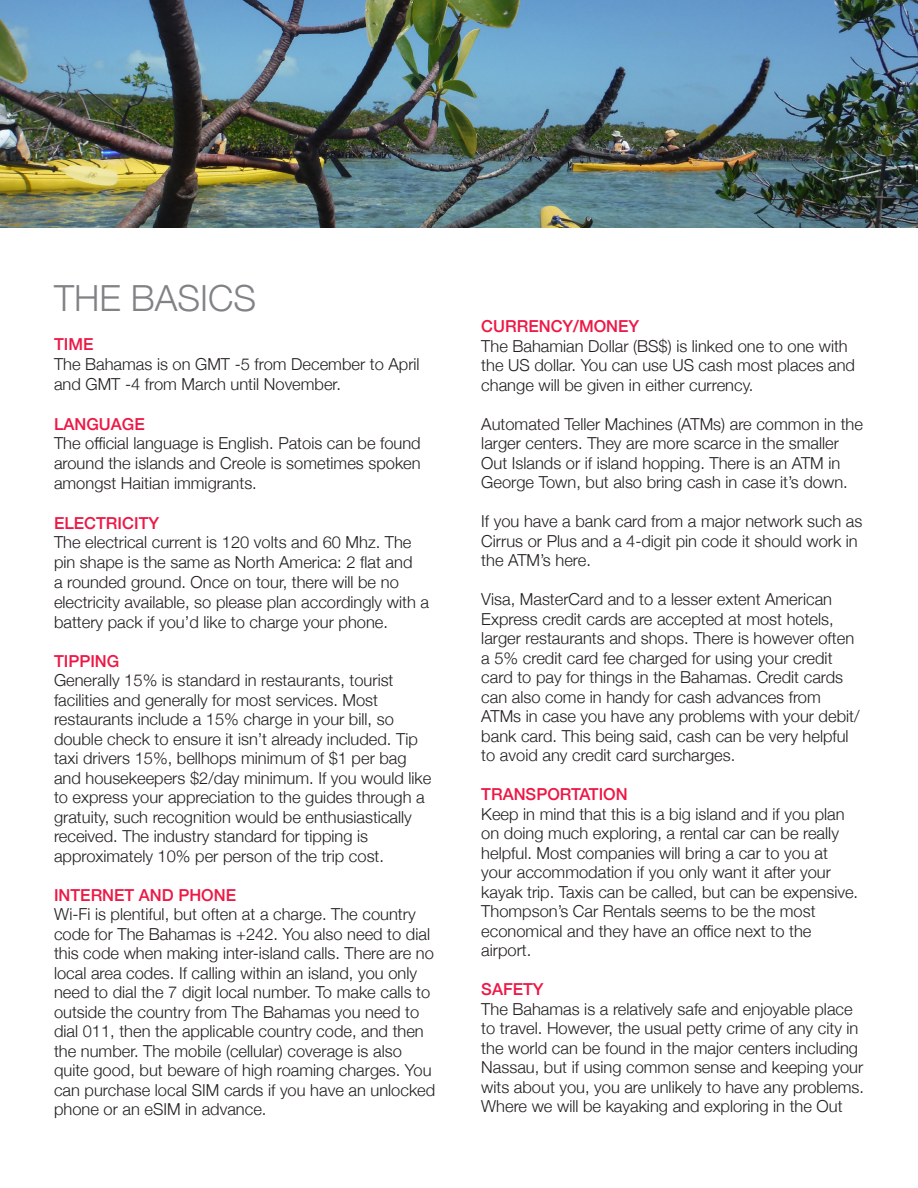
<style>
.page{position:relative;width:918px;height:1188px;background:#fff}
.page>*{position:absolute;margin:0;border:0;box-sizing:border-box;transform-origin:0 0}
.t1{font:300 36px "Helvetica Neue";color:#808285}
.t2{font:300 16.5px/19.5px "Helvetica Neue";color:#231f20}
.t3{font:500 16.5px "Helvetica Neue";color:#ed1845}
</style>
<div class="page">
<img style="left:0;top:0;width:918px;height:227px">
<p class="t1" style="left:54px;top:269px;width:204px">THE BASICS</p>
<p class="t3" style="left:54px;top:331px;width:41px">TIME</p>
<p class="t2" style="left:54px;top:353px;width:367px">The Bahamas is on GMT -5 from December to April and GMT -4 from March until November.</p>
<p class="t3" style="left:54px;top:410px;width:92px">LANGUAGE</p>
<p class="t2" style="left:54px;top:432px;width:368px;text-align:justify">The official language is English. Patois can be found around the islands and Creole is sometimes spoken amongst Haitian immigrants.</p>
<p class="t3" style="left:54px;top:509px;width:107px">ELECTRICITY</p>
<p class="t2" style="left:54px;top:531px;width:377px">The electrical current is 120 volts and 60 Mhz. The pin shape is the same as North America: 2 flat and<br>a rounded ground. Once on tour, there will be no electricity available, so please plan accordingly with a battery pack if you’d like to charge your phone.</p>
<p class="t3" style="left:54px;top:647px;width:67px">TIPPING</p>
<p class="t2" style="left:54px;top:669px;width:379px">Generally 15% is standard in restaurants, tourist facilities and generally for most services. Most restaurants include a 15% charge in your bill, so double check to ensure it isn’t already included. Tip taxi drivers 15%, bellhops minimum of $1 per bag and housekeepers $2/day minimum. If you would like to express your appreciation to the guides through a gratuity, such recognition would be enthusiastically received. The industry standard for tipping is approximately 10% per person of the trip cost.</p>
<p class="t3" style="left:54px;top:881px;width:184px">INTERNET AND PHONE</p>
<p class="t2" style="left:54px;top:903px;width:383px">Wi-Fi is plentiful, but often at a charge. The country code for The Bahamas is +242. You also need to dial this code when making inter-island calls. There are no local area codes. If calling within an island, you only need to dial the 7 digit local number. To make calls to outside the country from The Bahamas you need to dial 011, then the applicable country code, and then the number. The mobile (cellular) coverage is also quite good, but beware of high roaming charges. You can purchase local SIM cards if you have an unlocked phone or an eSIM in advance.</p>
<p class="t3" style="left:481px;top:313px;width:159px">CURRENCY/MONEY</p>
<p class="t2" style="left:481px;top:335px;width:375px">The Bahamian Dollar (BS$) is linked one to one with the US dollar. You can use US cash most places and change will be given in either currency.</p>
<p class="t2" style="left:481px;top:413px;width:383px">Automated Teller Machines (ATMs) are common in the larger centers. They are more scarce in the smaller Out Islands or if island hopping. There is an ATM in George Town, but also bring cash in case it’s down.</p>
<p class="t2" style="left:481px;top:510px;width:383px">If you have a bank card from a major network such as<br>Cirrus or Plus and a 4-digit pin code it should work in the ATM’s here.</p>
<p class="t2" style="left:481px;top:588px;width:380px">Visa, MasterCard and to a lesser extent American Express credit cards are accepted at most hotels, larger restaurants and shops. There is however often a 5% credit card fee charged for using your credit card to pay for things in the Bahamas. Credit cards can also come in handy for cash advances from ATMs in case you have any problems with your debit/ bank card. This being said, cash can be very helpful to avoid any credit card surcharges.</p>
<p class="t3" style="left:481px;top:781px;width:148px">TRANSPORTATION</p>
<p class="t2" style="left:481px;top:803px;width:378px">Keep in mind that this is a big island and if you plan on doing much exploring, a rental car can be really helpful. Most companies will bring a car to you at your accommodation if you only want it after your kayak trip. Taxis can be called, but can be expensive.<br>Thompson’s Car Rentals seems to be the most economical and they have an office next to the airport.</p>
<p class="t3" style="left:481px;top:976px;width:64px">SAFETY</p>
<p class="t2" style="left:481px;top:998px;width:384px">The Bahamas is a relatively safe and enjoyable place to travel. However, the usual petty crime of any city in the world can be found in the major centers including Nassau, but if using common sense and keeping your wits about you, you are unlikely to have any problems.<br>Where we will be kayaking and exploring in the Out</p>
</div>
